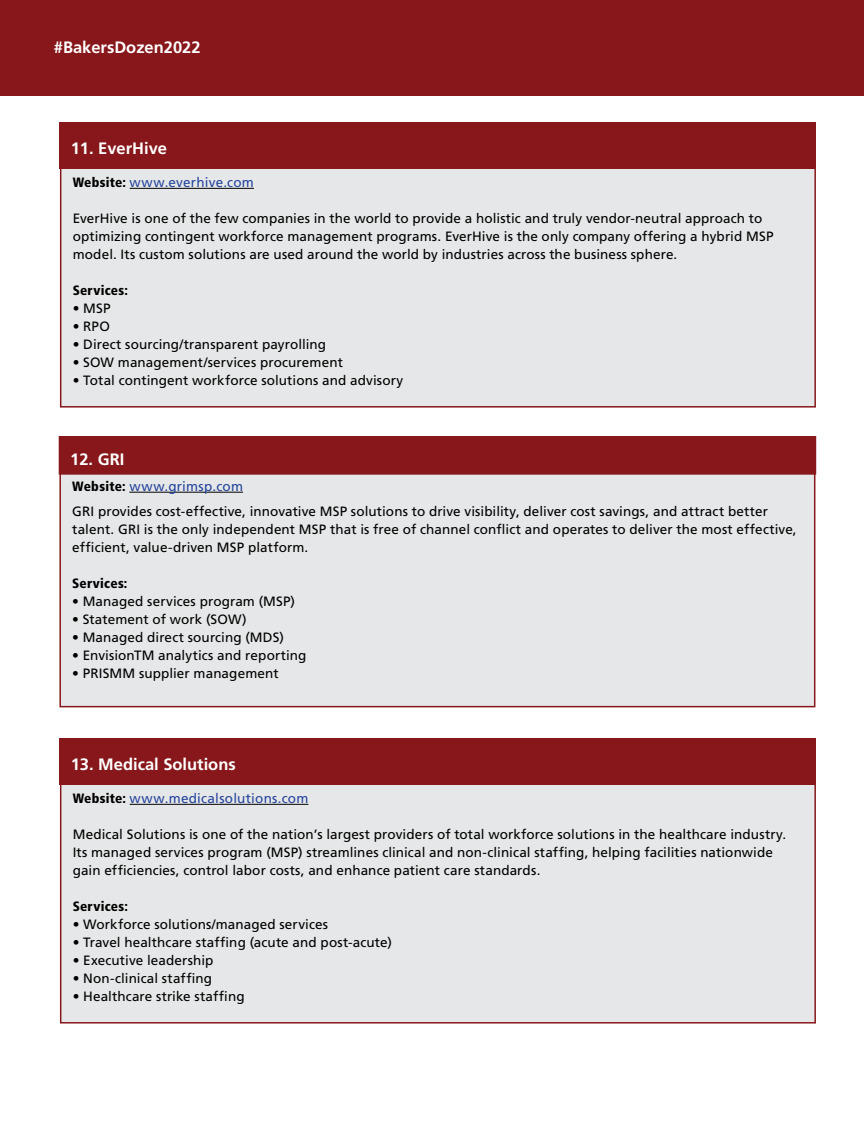
<style>
.page{position:relative;width:864px;height:1134px;background:#fff}
.page>*{position:absolute;margin:0;border:0;box-sizing:border-box;transform-origin:0 0}
.t1{font:700 16.5px "Frutiger LT Std";color:#fff}
.t2{font:13.5px/18px "Frutiger LT Std";letter-spacing:.005em;color:#000}
.t3{font:13.5px "Frutiger LT Std";letter-spacing:.02em;color:#24459d}
.t4{font:900 condensed 13.5px "Frutiger LT Std";letter-spacing:.02em;color:#000}
.s1{font-weight:900;font-stretch:condensed;color:#000}
.s2{font-weight:900;font-stretch:condensed}
.s3{color:#24459d}
</style>
<div class="page">
<div style="left:0;top:0;width:864px;height:95px;background:#87171a"></div>
<div style="left:60px;top:165px;width:756px;height:243px;background:#e6e7e8;border:2px solid #87171a"></div>
<div style="left:60px;top:122px;width:756px;height:47px;background:#87171a"></div>
<hr style="left:130px;top:188px;width:124px;height:1px;background:#000">
<div style="left:59px;top:471px;width:756px;height:236px;background:#e6e7e8;border:2px solid #87171a"></div>
<div style="left:59px;top:436px;width:757px;height:39px;background:#87171a;border:2px solid #87171a"></div>
<hr style="left:129px;top:492px;width:114px;height:1px;background:#000">
<div style="left:60px;top:781px;width:756px;height:243px;background:#e6e7e8;border:2px solid #87171a"></div>
<div style="left:60px;top:738px;width:756px;height:47px;background:#87171a"></div>
<hr style="left:130px;top:804px;width:178px;height:1px;background:#000">
<p class="t1" style="left:54px;top:37px;width:148px">#BakersDozen2022</p>
<p class="t1" style="left:71px;top:138px;width:98px">11. EverHive</p>
<p class="t3" style="left:73px;top:174px;width:183px"><span class="s1">Website:</span> www.everhive.com</p>
<p class="t2" style="left:73px;top:209px;width:702px">EverHive is one of the few companies in the world to provide a holistic and truly vendor-neutral approach to optimizing contingent workforce management programs. EverHive is the only company offering a hybrid MSP model. Its custom solutions are used around the world by industries across the business sphere.</p>
<p class="t4" style="left:73px;top:282px;width:57px">Services:</p>
<p class="t2" style="left:73px;top:299px;width:39px">• MSP</p>
<p class="t2" style="left:73px;top:317px;width:39px">• RPO</p>
<p class="t2" style="left:73px;top:335px;width:255px">• Direct sourcing/transparent payrolling</p>
<p class="t2" style="left:73px;top:353px;width:272px">• SOW management/services procurement</p>
<p class="t2" style="left:73px;top:371px;width:332px">• Total contingent workforce solutions and advisory</p>
<p class="t1" style="left:70px;top:449px;width:56px">12. GRI</p>
<p class="t2" style="left:72px;top:474px;width:697px;line-height:24.8px"><span class="s2">Website:</span> <span class="s3">www.grimsp.com<br></span>GRI provides cost-effective, innovative MSP solutions to drive visibility, deliver cost savings, and attract better</p>
<p class="t2" style="left:72px;top:520px;width:726px">talent. GRI is the only independent MSP that is free of channel conflict and operates to deliver the most effective, efficient, value-driven MSP platform.</p>
<p class="t4" style="left:72px;top:575px;width:57px">Services:</p>
<p class="t2" style="left:72px;top:592px;width:224px">• Managed services program (MSP)</p>
<p class="t2" style="left:72px;top:610px;width:176px">• Statement of work (SOW)</p>
<p class="t2" style="left:72px;top:628px;width:213px">• Managed direct sourcing (MDS)</p>
<p class="t2" style="left:72px;top:646px;width:236px">• EnvisionTM analytics and reporting</p>
<p class="t2" style="left:72px;top:664px;width:208px">• PRISMM supplier management</p>
<p class="t1" style="left:71px;top:754px;width:167px">13. Medical Solutions</p>
<p class="t3" style="left:73px;top:790px;width:237px"><span class="s1">Website:</span> www.medicalsolutions.com</p>
<p class="t2" style="left:73px;top:825px;width:715px">Medical Solutions is one of the nation’s largest providers of total workforce solutions in the healthcare industry.<br>Its managed services program (MSP) streamlines clinical and non-clinical staffing, helping facilities nationwide gain efficiencies, control labor costs, and enhance patient care standards.</p>
<p class="t4" style="left:73px;top:898px;width:57px">Services:</p>
<p class="t2" style="left:73px;top:915px;width:257px">• Workforce solutions/managed services</p>
<p class="t2" style="left:73px;top:933px;width:321px">• Travel healthcare staffing (acute and post-acute)</p>
<p class="t2" style="left:73px;top:951px;width:142px">• Executive leadership</p>
<p class="t2" style="left:73px;top:969px;width:141px">• Non-clinical staffing</p>
<p class="t2" style="left:73px;top:987px;width:173px">• Healthcare strike staffing</p>
</div>
